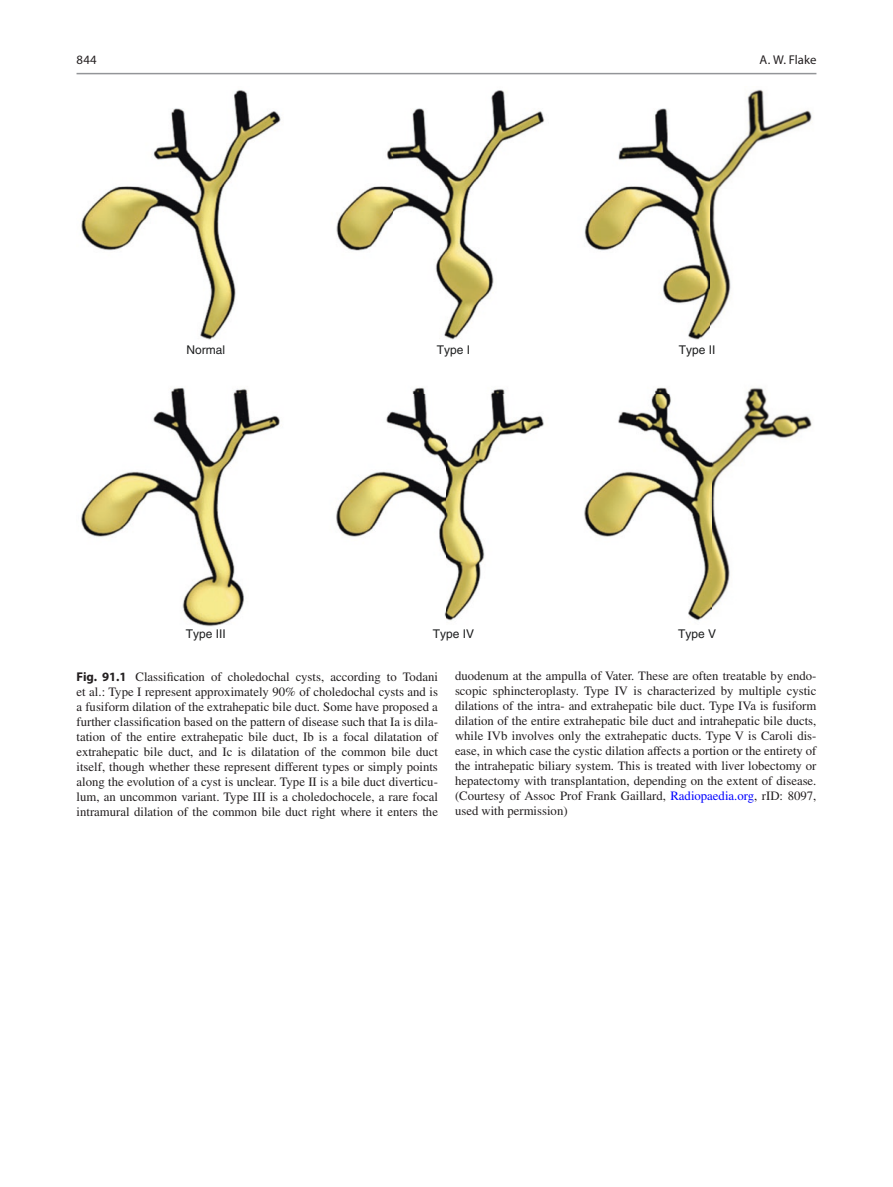
<style>
.page{position:relative;width:893px;height:1187px;background:#fff}
.page>*{position:absolute;margin:0;border:0;box-sizing:border-box;transform-origin:0 0}
.t1{font:12.75px/15px "Times LT Std";color:#231f20;text-align:justify}
.t2{font:12.75px "Myriad Pro";letter-spacing:.005em;color:#231f20}
.t3{font:12px "Helvetica";color:#1d1e1f}
.s1{font-family:"Myriad Pro";font-weight:700}
.s2{color:#00f}
</style>
<div class="page">
<img style="left:81px;top:89px;width:731px;height:538px">
<hr style="left:77px;top:73px;width:739px;height:1px;background:#939598">
<p class="t2" style="left:77px;top:52px;width:22px">844</p>
<p class="t2" style="left:759px;top:52px;width:58px">A. W. Flake</p>
<p class="t3" style="left:186px;top:342px;width:40px">Normal</p>
<p class="t3" style="left:679px;top:342px;width:38px">Type II</p>
<p class="t3" style="left:437px;top:342px;width:35px">Type I</p>
<p class="t3" style="left:186px;top:627px;width:42px">Type III</p>
<p class="t3" style="left:433px;top:627px;width:43px">Type IV</p>
<p class="t3" style="left:678px;top:627px;width:40px">Type V</p>
<p class="t1" style="left:77px;top:668px;width:363px"><span class="s1">Fig. 91.1</span> Classification of choledochal cysts, according to Todani et al.: Type I represent approximately 90% of choledochal cysts and is a fusiform dilation of the extrahepatic bile duct. Some have proposed a further classification based on the pattern of disease such that Ia is dila&shy;tation of the entire extrahepatic bile duct, Ib is a focal dilatation of extrahepatic bile duct, and Ic is dilatation of the common bile duct itself, though whether these represent different types or simply points along the evolution of a cyst is unclear. Type II is a bile duct diverticu&shy;lum, an uncommon variant. Type III is a choledochocele, a rare focal intramural dilation of the common bile duct right where it enters the</p>
<p class="t1" style="left:455px;top:668px;width:363px">duodenum at the ampulla of Vater. These are often treatable by endo&shy;scopic sphincteroplasty. Type IV is characterized by multiple cystic dilations of the intra- and extrahepatic bile duct. Type IVa is fusiform dilation of the entire extrahepatic bile duct and intrahepatic bile ducts, while IVb involves only the extrahepatic ducts. Type V is Caroli dis&shy;ease, in which case the cystic dilation affects a portion or the entirety of the intrahepatic biliary system. This is treated with liver lobectomy or hepatectomy with transplantation, depending on the extent of disease. (Courtesy of Assoc Prof Frank Gaillard, <span class="s2">Radiopaedia.org</span>, rID: 8097, used with permission)</p>
</div>
